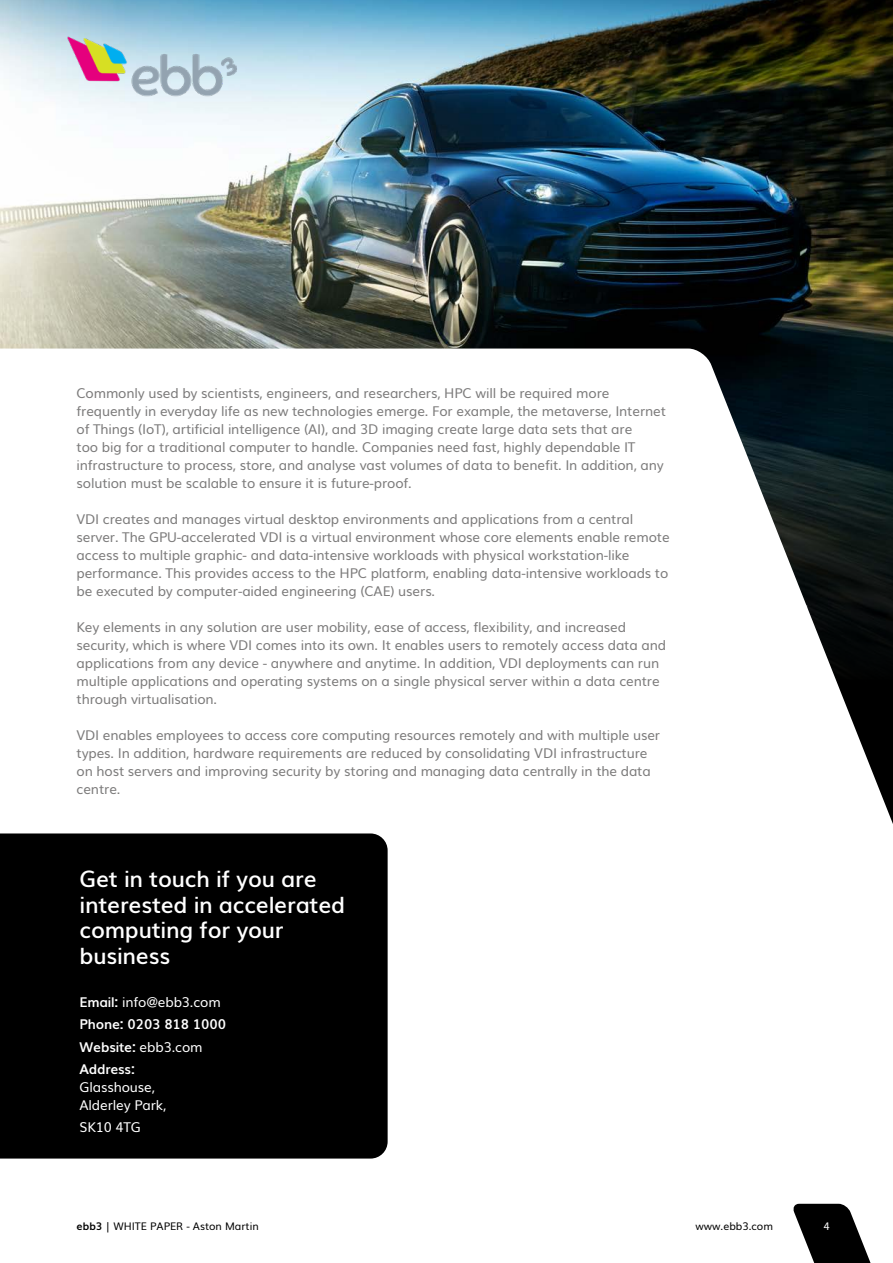
<style>
.page{position:relative;width:893px;height:1263px;background:#fff}
.page>*{position:absolute;margin:0;border:0;box-sizing:border-box;transform-origin:0 0}
.t1{font:600 22.5px/25.5px "Muli";letter-spacing:-.01em;color:#fff}
.t2{font:13.5px/18px "Muli";letter-spacing:-.01em;color:#7c7b7b}
.t3{font:700 13.5px/22.2px "Muli";letter-spacing:-.01em;color:#fff}
.t4{font:13.5px/18px "Muli";letter-spacing:-.01em;color:#fff}
.t5{font:10.5px "Muli";color:#000}
.t6{font:10.5px "Muli";color:#fff}
.s1{font-weight:400}
.s2{font-weight:700}
</style>
<div class="page">
<img style="left:0;top:0;width:893px;height:349px">
<img style="left:60px;top:31px;width:184px;height:70px">
<svg style="left:692px;top:349px;width:201px;height:475px"></svg>
<div style="left:0;top:833px;width:388px;height:325px;background:#000"></div>
<svg style="left:793px;top:1204px;width:78px;height:59px"></svg>
<p class="t2" style="left:77px;top:383px;width:591px">Commonly used by scientists, engineers, and researchers, HPC will be required more frequently in everyday life as new technologies emerge. For example, the metaverse, Internet of Things (IoT), artificial intelligence (AI), and 3D imaging create large data sets that are<br>too big for a traditional computer to handle. Companies need fast, highly dependable IT infrastructure to process, store, and analyse vast volumes of data to benefit. In addition, any solution must be scalable to ensure it is future-proof.</p>
<p class="t2" style="left:77px;top:509px;width:595px">VDI creates and manages virtual desktop environments and applications from a central server. The GPU-accelerated VDI is a virtual environment whose core elements enable remote access to multiple graphic- and data-intensive workloads with physical workstation-like performance. This provides access to the HPC platform, enabling data-intensive workloads to be executed by computer-aided engineering (CAE) users.</p>
<p class="t2" style="left:77px;top:617px;width:591px">Key elements in any solution are user mobility, ease of access, flexibility, and increased security, which is where VDI comes into its own. It enables users to remotely access data and applications from any device - anywhere and anytime. In addition, VDI deployments can run multiple applications and operating systems on a single physical server within a data centre through virtualisation.</p>
<p class="t2" style="left:77px;top:725px;width:585px">VDI enables employees to access core computing resources remotely and with multiple user types. In addition, hardware requirements are reduced by consolidating VDI infrastructure on host servers and improving security by storing and managing data centrally in the data centre.</p>
<h1 class="t1" style="left:80px;top:864px;width:267px">Get in touch if you are interested in accelerated computing for your business</h1>
<p class="t3" style="left:80px;top:990px;width:148px">Email: <span class="s1">info@ebb3.com<br></span>Phone: 0203 818 1000<br>Website: <span class="s1">ebb3.com<br></span>Address:</p>
<p class="t4" style="left:80px;top:1077px;width:88px">Glasshouse,<br>Alderley Park,</p>
<p class="t4" style="left:80px;top:1117px;width:63px">SK10 4TG</p>
<p class="t5" style="left:77px;top:1217px;width:184px"><span class="s2">ebb3</span> | WHITE PAPER - Aston Martin</p>
<p class="t5" style="left:695px;top:1217px;width:79px">www.ebb3.com</p>
<p class="t6" style="left:823px;top:1217px;width:8px">4</p>
</div>
